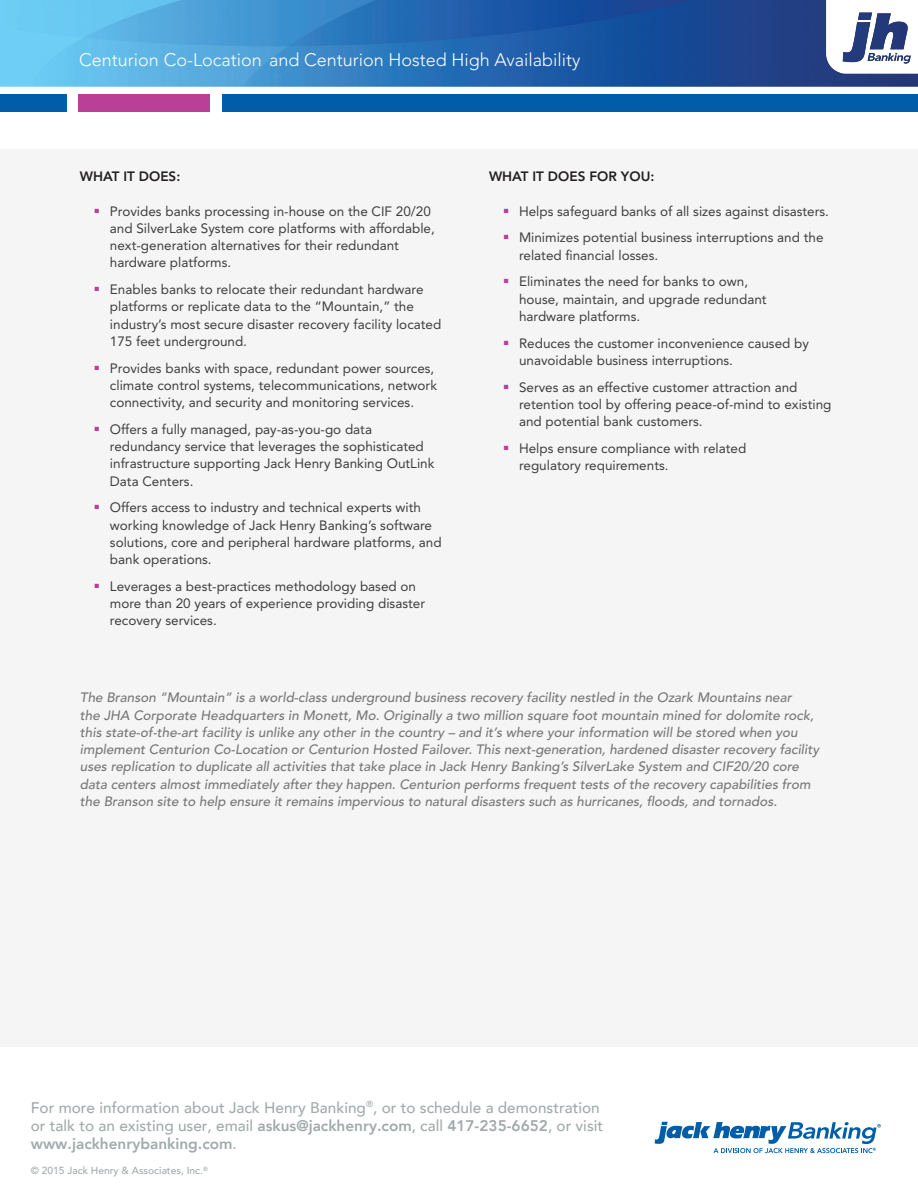
<style>
.page{position:relative;width:918px;height:1188px;background:#fff}
.page>*{position:absolute;margin:0;border:0;box-sizing:border-box;transform-origin:0 0}
.PRODUCT_NAME_-_TOP_O{font:300 18px "Avenir LT Std";color:#fff}
.t1{font:500 15.3px/18.5px "Avenir";color:#a3aaac}
.t2{font:13.5px/17.2px "Avenir LT Std";color:#3e3e3f}
.BOTTOM_CALL_OUT{font:italic 500 13.5px/17.2px "Avenir LT Std";color:#787779}
.TEXT_HEADLINE{font:800 13.5px "Avenir LT Std";color:#231f20}
.t3{font:500 10.2px "Avenir";color:#a3aaac}
.s1{font-weight:800}
</style>
<div class="page">
<div style="left:0;top:149px;width:918px;height:898px;background:#f5f5f5"></div>
<img style="left:0;top:0;width:918px;height:86px">
<div style="left:0;top:94px;width:68px;height:17px;background:#015da7"></div>
<div style="left:79px;top:94px;width:131px;height:17px;background:#ba3f97"></div>
<div style="left:222px;top:94px;width:696px;height:17px;background:#015da7"></div>
<img style="left:827px;top:0;width:91px;height:74px">
<svg style="left:655px;top:1122px;width:226px;height:31px"></svg>
<p class="PRODUCT_NAME_-_TOP_O" style="left:79px;top:49px;width:503px">Centurion Co-Location and Centurion Hosted High Availability</p>
<p class="TEXT_HEADLINE" style="left:80px;top:169px;width:102px">WHAT IT DOES:</p>
<p class="t2" style="left:110px;top:203px;width:326px;text-indent:-15px"><sup>■</sup> Provides banks processing in-house on the CIF 20/20 and SilverLake System core platforms with affordable, next-generation alternatives for their redundant hardware platforms.</p>
<p class="t2" style="left:110px;top:281px;width:333px;text-indent:-15px"><sup>■</sup> Enables banks to relocate their redundant hardware platforms or replicate data to the “Mountain,” the industry’s most secure disaster recovery facility located 175 feet underground.</p>
<p class="t2" style="left:110px;top:359px;width:329px;text-indent:-15px"><sup>■</sup> Provides banks with space, redundant power sources, climate control systems, telecommunications, network connectivity, and security and monitoring services.</p>
<p class="t2" style="left:110px;top:421px;width:326px;text-indent:-15px"><sup>■</sup> Offers a fully managed, pay-as-you-go data redundancy service that leverages the sophisticated infrastructure supporting Jack Henry Banking OutLink Data Centers.</p>
<p class="t2" style="left:110px;top:499px;width:333px;text-indent:-15px"><sup>■</sup> Offers access to industry and technical experts with working knowledge of Jack Henry Banking’s software solutions, core and peripheral hardware platforms, and bank operations.</p>
<p class="t2" style="left:110px;top:578px;width:317px;text-indent:-15px"><sup>■</sup> Leverages a best-practices methodology based on more than 20 years of experience providing disaster recovery services.</p>
<p class="TEXT_HEADLINE" style="left:489px;top:169px;width:167px">WHAT IT DOES FOR YOU:</p>
<p class="t2" style="left:504px;top:203px;width:327px"><sup>■</sup> Helps safeguard banks of all sizes against disasters.</p>
<p class="t2" style="left:519px;top:229px;width:306px;text-indent:-15px"><sup>■</sup> Minimizes potential business interruptions and the related financial losses.</p>
<p class="t2" style="left:519px;top:273px;width:249px;text-indent:-15px"><sup>■</sup> Eliminates the need for banks to own, house, maintain, and upgrade redundant hardware platforms.</p>
<p class="t2" style="left:519px;top:334px;width:291px;text-indent:-15px"><sup>■</sup> Reduces the customer inconvenience caused by unavoidable business interruptions.</p>
<p class="t2" style="left:519px;top:378px;width:314px;text-indent:-15px"><sup>■</sup> Serves as an effective customer attraction and retention tool by offering peace-of-mind to existing and potential bank customers.</p>
<p class="t2" style="left:519px;top:440px;width:229px;text-indent:-15px"><sup>■</sup> Helps ensure compliance with related regulatory requirements.</p>
<p class="BOTTOM_CALL_OUT" style="left:80px;top:690px;width:741px">The Branson “Mountain” is a world-class underground business recovery facility nestled in the Ozark Mountains near<br>the JHA Corporate Headquarters in Monett, Mo. Originally a two million square foot mountain mined for dolomite rock, this state-of-the-art facility is unlike any other in the country – and it’s where your information will be stored when you implement Centurion Co-Location or Centurion Hosted Failover. This next-generation, hardened disaster recovery facility uses replication to duplicate all activities that take place in Jack Henry Banking’s SilverLake System and CIF20/20 core data centers almost immediately after they happen. Centurion performs frequent tests of the recovery capabilities from the Branson site to help ensure it remains impervious to natural disasters such as hurricanes, floods, and tornados.</p>
<p class="t1" style="left:31px;top:1097px;width:574px">For more information about Jack Henry Banking<sup>®</sup>, or to schedule a demonstration or talk to an existing user, email <span class="s1">askus@jackhenry.com</span>, call <span class="s1">417-235-6652</span>, or visit <span class="s1">www.jackhenrybanking.com</span>.</p>
<p class="t3" style="left:31px;top:1162px;width:179px">© 2015 Jack Henry &amp; Associates, Inc.<sup>®</sup></p>
</div>
